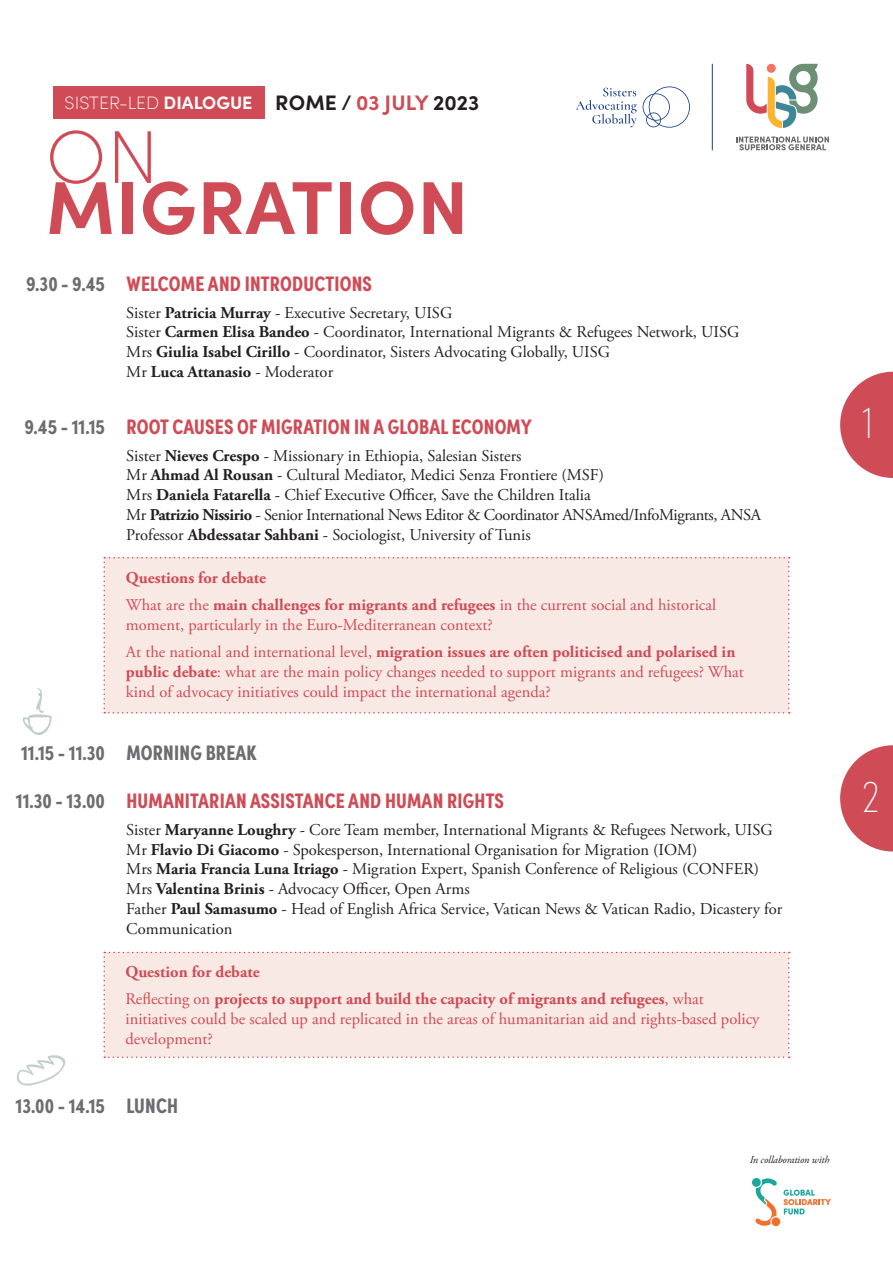
<style>
.page{position:relative;width:893px;height:1263px;background:#fff}
.page>*{position:absolute;margin:0;border:0;box-sizing:border-box;transform-origin:0 0}
.t1{font:700 75px "Sofia Pro";letter-spacing:.01em;color:#cf4b56}
.t2{font:200 75px "Sofia Pro";color:#cf4b56}
.t3{font:200 45px "Sofia Pro Condensed";color:#fff}
.t4{font:700 21px "Sofia Pro Condensed";letter-spacing:.01em;color:#cf4b56}
.t5{font:700 21px "Sofia Pro Condensed";color:#6c6d70}
.t6{font:700 21px "Sofia Pro";letter-spacing:.005em;color:#231f20}
.t7{font:200 18px "Sofia Pro";color:#fff}
.t8{font:16.5px/19.8px "Adobe Garamond Pro";color:#231f20}
.t9{font:16.5px/19.8px "Adobe Garamond Pro";color:#cf4b56}
.t10{font:700 16.5px/27px "Adobe Garamond Pro";color:#cf4b56}
.t11{font:16.5px "Adobe Garamond Pro";letter-spacing:-.025em;color:#231f20}
.t12{font:italic 10.5px "Adobe Garamond Pro";letter-spacing:-.01em;color:#231f20}
.s1{color:#cf4b56}
.s2{font-weight:700}
.s3{font-weight:400}
</style>
<div class="page">
<div style="left:53px;top:86px;width:211px;height:33px;background:#cf4b56"></div>
<div style="left:103px;top:557px;width:687px;height:156px;background:#f8e9e5"></div>
<svg style="left:840px;top:372px;width:53px;height:106px"></svg>
<div style="left:103px;top:952px;width:687px;height:106px;background:#f8e9e5"></div>
<svg style="left:840px;top:745px;width:53px;height:106px"></svg>
<svg style="left:16px;top:1055px;width:50px;height:31px"></svg>
<svg style="left:22px;top:688px;width:30px;height:47px"></svg>
<svg style="left:643px;top:86px;width:47px;height:42px"></svg>
<svg style="left:576px;top:88px;width:61px;height:39px"></svg>
<hr style="left:712px;top:64px;width:1px;height:86px;background:#1d4388">
<svg style="left:746px;top:64px;width:72px;height:64px"></svg>
<div style="left:767px;top:64px;width:9px;height:9px;background:#f37463;border-radius:50%"></div>
<svg style="left:736px;top:136px;width:93px;height:14px"></svg>
<svg style="left:752px;top:1178px;width:79px;height:49px"></svg>
<p class="t6" style="left:275px;top:86px;width:206px">ROME / <span class="s1">03 JULY</span> 2023</p>
<p class="t7" style="left:65px;top:90px;width:189px">SISTER-LED <span class="s2">DIALOGUE</span></p>
<p class="t2" style="left:46px;top:103px;width:115px">ON</p>
<p class="t1" style="left:46px;top:150px;width:424px">MIGRATION</p>
<p class="t5" style="left:26px;top:267px;width:80px">9.30 - 9.45</p>
<p class="t4" style="left:126px;top:267px;width:247px">WELCOME AND INTRODUCTIONS</p>
<p class="t8" style="left:126px;top:303px;width:328px">Sister <span class="s2">Patricia Murray</span> - Executive Secretary, UISG</p>
<p class="t8" style="left:126px;top:323px;width:615px">Sister <span class="s2">Carmen Elisa Bandeo</span> - Coordinator, International Migrants &amp; Refugees Network, UISG</p>
<p class="t8" style="left:126px;top:343px;width:485px">Mrs <span class="s2">Giulia Isabel Cirillo</span> - Coordinator, Sisters Advocating Globally, UISG<br>Mr <span class="s2">Luca Attanasio</span> - Moderator</p>
<p class="t5" style="left:24px;top:410px;width:82px">9.45 - 11.15</p>
<p class="t4" style="left:126px;top:410px;width:407px">ROOT CAUSES OF MIGRATION IN A GLOBAL ECONOMY</p>
<p class="t8" style="left:126px;top:446px;width:397px">Sister <span class="s2">Nieves Crespo</span> - Missionary in Ethiopia, Salesian Sisters</p>
<p class="t8" style="left:126px;top:466px;width:479px">Mr <span class="s2">Ahmad Al Rousan</span> - Cultural Mediator, Medici Senza Frontiere (MSF)</p>
<p class="t8" style="left:126px;top:486px;width:466px">Mrs <span class="s2">Daniela Fatarella</span> - Chief Executive Officer, Save the Children Italia</p>
<p class="t11" style="left:126px;top:505px;width:636px">Mr <span class="s2">Patrizio Nissirio</span> - Senior International News Editor &amp; Coordinator ANSAmed/InfoMigrants, ANSA</p>
<p class="t8" style="left:126px;top:525px;width:406px">Professor <span class="s2">Abdessatar Sahbani</span> - Sociologist, University of Tunis</p>
<p class="t10" style="left:126px;top:565px;width:592px">Questions for debate<br><span class="s3">What are the</span> main challenges for migrants and refugees <span class="s3">in the current social and historical</span></p>
<p class="t9" style="left:126px;top:612px;width:611px;line-height:27px">moment, particularly in the Euro-Mediterranean context?<br>At the national and international level, <span class="s2">migration issues are often politicised and polarised in</span></p>
<p class="t9" style="left:126px;top:662px;width:620px"><span class="s2">public debate</span>: what are the main policy changes needed to support migrants and refugees? What kind of advocacy initiatives could impact the international agenda?</p>
<p class="t5" style="left:21px;top:736px;width:85px">11.15 - 11.30</p>
<p class="t5" style="left:126px;top:736px;width:132px">MORNING BREAK</p>
<p class="t5" style="left:16px;top:784px;width:91px">11.30 - 13.00</p>
<p class="t4" style="left:126px;top:784px;width:379px">HUMANITARIAN ASSISTANCE AND HUMAN RIGHTS</p>
<p class="t8" style="left:126px;top:820px;width:648px">Sister <span class="s2">Maryanne Loughry</span> - Core Team member, International Migrants &amp; Refugees Network, UISG</p>
<p class="t8" style="left:126px;top:840px;width:573px">Mr <span class="s2">Flavio Di Giacomo</span> - Spokesperson, International Organisation for Migration (IOM)</p>
<p class="t8" style="left:126px;top:860px;width:634px">Mrs <span class="s2">Maria Francia Luna Itriago</span> - Migration Expert, Spanish Conference of Religious (CONFER)</p>
<p class="t8" style="left:126px;top:880px;width:345px">Mrs <span class="s2">Valentina Brinis</span> - Advocacy Officer, Open Arms</p>
<p class="t8" style="left:126px;top:899px;width:658px">Father <span class="s2">Paul Samasumo</span> - Head of English Africa Service, Vatican News &amp; Vatican Radio, Dicastery for<br>Communication</p>
<p class="t10" style="left:125px;top:959px;width:136px">Question for debate</p>
<p class="t9" style="left:125px;top:989px;width:636px">Reflecting on <span class="s2">projects to support and build the capacity of migrants and refugees</span>, what initiatives could be scaled up and replicated in the areas of humanitarian aid and rights-based policy development?</p>
<p class="t5" style="left:16px;top:1089px;width:91px">13.00 - 14.15</p>
<p class="t5" style="left:126px;top:1089px;width:53px">LUNCH</p>
<p class="t12" style="left:750px;top:1153px;width:81px">In collaboration with</p>
<p class="t3" style="left:862px;top:390px;width:12px">1</p>
<p class="t3" style="left:862px;top:764px;width:18px">2</p>
</div>
